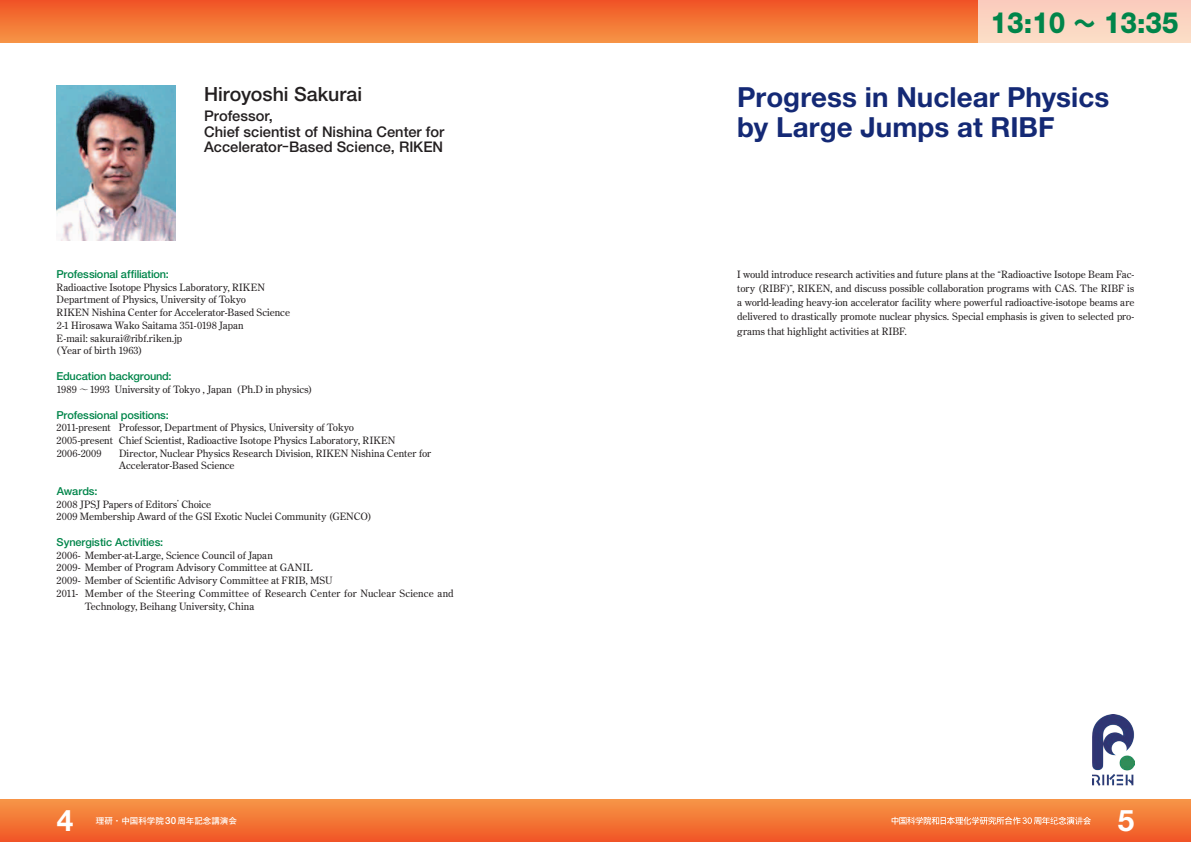
<style>
.page{position:relative;width:1191px;height:842px;background:#fff}
.page>*{position:absolute;margin:0;border:0;box-sizing:border-box;transform-origin:0 0}
.t1{font:700 29.8px "Helvetica Neue";color:#fff}
.t2{font:800 29.3px "Helvetica Neue";color:#00854a;scale:.9 1}
.t3{font:700 27.7px/29.8px "Helvetica Neue";letter-spacing:.005em;color:#142975}
.t4{font:500 19.6px "Helvetica Neue";color:#231f20}
.t5{font:500 14.7px/15.6px "Helvetica Neue";color:#231f20}
.t6{font:500 11px "Helvetica Neue";letter-spacing:-.015em;color:#00854a}
.t7{font:10px/12.8px "Century Old Style";color:#231f20}
.t8{font:700 8.5px "Futo Go B101 Pr 6 N";color:#fff}
.s1{font-family:"Futo Min A101 Pr 6 N";font-weight:700;font-size:9.6px}
.s2{font-family:"Ryumin Pr 6 N";font-size:9.6px}
.s3{font-size:26.8px}
.s4{font-family:"Gothic MB101 Pr 6 N";font-weight:700;font-size:25.5px}
.s5{font-family:"Koz Min Pro";font-weight:400;font-size:11.3px}
.s6{font-family:"Helvetica Neue";font-weight:500;font-size:9.8px}
</style>
<div class="page">
<div style="left:0;top:0;width:595px;height:43px;background:linear-gradient(to bottom,#f05325,#f69646)"></div>
<div style="left:0;top:799px;width:595px;height:43px;background:linear-gradient(to bottom,#f69747,#f05525)"></div>
<div style="left:595px;top:0;width:596px;height:43px;background:linear-gradient(to bottom,#f05325,#f69646)"></div>
<div style="left:595px;top:799px;width:596px;height:43px;background:linear-gradient(to bottom,#f69747,#f05525)"></div>
<div style="left:978px;top:0;width:213px;height:43px;background:#fbd5c2"></div>
<svg style="left:891px;top:817px;width:200px;height:8px"></svg>
<img style="left:1092px;top:714px;width:42px;height:71px">
<img style="left:57px;top:85px;width:119px;height:156px">
<h3 class="t4" style="left:204px;top:82px;width:160px">Hiroyoshi Sakurai</h3>
<h3 class="t5" style="left:204px;top:108px;width:242px">Professor,<br>Chief scientist of Nishina Center for<br>Accelerator<sup>-</sup>Based Science, RIKEN</h3>
<p class="t6" style="left:56px;top:268px;width:114px">Professional affiliation:</p>
<p class="t7" style="left:56px;top:280px;width:235px">Radioactive Isotope Physics Laboratory, RIKEN Department of Physics, University of Tokyo<br>RIKEN Nishina Center for Accelerator-Based Science 2-1 Hirosawa Wako Saitama 351-0198 Japan<br>E-mail: sakurai@ribf.riken.jp<br>(Year of birth 1963)</p>
<p class="t6" style="left:56px;top:370px;width:117px">Education background:</p>
<p class="t7" style="left:56px;top:383px;width:257px">1989 <span class="s1">～</span>1993 University of Tokyo , Japan (Ph.D in physics)</p>
<p class="t6" style="left:56px;top:408px;width:114px">Professional positions:</p>
<p class="t7" style="left:57px;top:421px;width:340px">2011-present Professor, Department of Physics, University of Tokyo<br>2005-present Chief Scientist, Radioactive Isotope Physics Laboratory, RIKEN<br>2006-2009</p>
<p class="t7" style="left:119px;top:446px;width:313px">Director, Nuclear Physics Research Division, RIKEN Nishina Center for<br>Accelerator-Based Science</p>
<p class="t6" style="left:57px;top:485px;width:42px">Awards:</p>
<p class="t7" style="left:57px;top:497px;width:317px">2008 JPSJ Papers of Editors<span class="s2">ʼ</span> Choice<br>2009 Membership Award of the GSI Exotic Nuclei Community (GENCO)</p>
<p class="t6" style="left:57px;top:536px;width:108px">Synergistic Activities:</p>
<p class="t7" style="left:57px;top:548px;width:218px">2006- Member-at-Large, Science Council of Japan</p>
<p class="t7" style="left:57px;top:561px;width:257px">2009- Member of Program Advisory Committee at GANIL</p>
<p class="t7" style="left:57px;top:574px;width:277px">2009- Member of Scientific Advisory Committee at FRIB, MSU</p>
<p class="t7" style="left:57px;top:587px;width:398px">2011- Member of the Steering Committee of Research Center for Nuclear Science and</p>
<p class="t7" style="left:85px;top:599px;width:170px">Technology, Beihang University, China</p>
<h2 class="t2" style="left:990px;top:5px;width:211px">13<span class="s3">:</span>10 <span class="s4">～</span> 13<span class="s3">:</span>35</h2>
<h3 class="t3" style="left:737px;top:82px;width:373px">Progress in Nuclear Physics by Large Jumps at RIBF</h3>
<p class="t7" style="left:737px;top:267px;width:399px;line-height:14.2px;text-align:justify">I would introduce research activities and future plans at the <span class="s2">“</span>Radioactive Isotope Beam Fac&shy;tory (RIBF)<span class="s2">”</span>, RIKEN, and discuss possible collaboration programs with CAS. The RIBF is a world-leading heavy-ion accelerator facility where powerful radioactive-isotope beams are delivered to drastically promote nuclear physics. Special emphasis is given to selected pro&shy;grams that highlight activities at RIBF.</p>
<h1 class="t1" style="left:57px;top:802px;width:18px">4</h1>
<p class="t8" style="left:73px;top:814px;width:165px"><span class="s5">　　</span>理研・中国科学院<span class="s6">30</span>周年記念講演会</p>
<h1 class="t1" style="left:1117px;top:802px;width:18px">5</h1>
</div>
